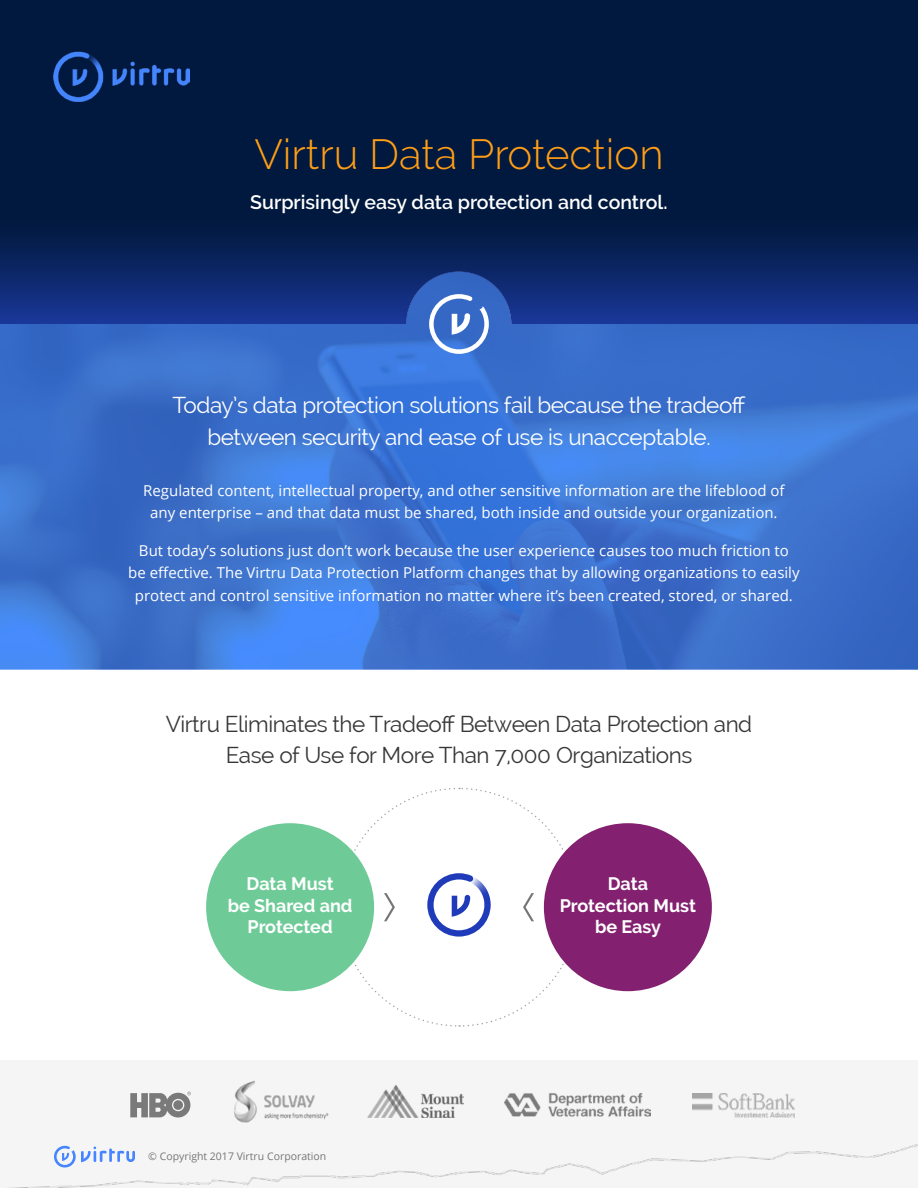
<style>
.page{position:relative;width:918px;height:1188px;background:#fff}
.page>*{position:absolute;margin:0;border:0;box-sizing:border-box;transform-origin:0 0}
.t1{font:300 42px "Raleway";color:#ff9e16}
.t2{font:22.5px/31.5px "Raleway";letter-spacing:-.02em;color:#fff;text-align:center}
.t3{font:22.5px/31.5px "Raleway";letter-spacing:-.02em;color:#373737;text-align:center}
.t4{font:600 19.5px "Raleway";color:#fff}
.t5{font:700 18px/21.6px "Raleway";color:#fff;text-align:center}
.t6{font:15px/22.5px "Open Sans";color:#fff;text-align:center}
.t7{font:10.5px "Open Sans";color:#767676}
</style>
<div class="page">
<img style="left:0;top:0;width:918px;height:271px">
<img style="left:53px;top:50px;width:136px;height:52px">
<div style="left:206px;top:823px;width:168px;height:168px;background:#6ecb98;border-radius:50%"></div>
<div style="left:544px;top:823px;width:168px;height:168px;background:#832170;border-radius:50%"></div>
<svg style="left:339px;top:787px;width:240px;height:240px"></svg>
<svg style="left:0;top:271px;width:918px;height:399px;background:#366ac5"></svg>
<svg style="left:429px;top:294px;width:60px;height:60px"></svg>
<div style="left:0;top:1060px;width:918px;height:128px;background:#f5f5f5"></div>
<img style="left:10px;top:1145px;width:908px;height:43px">
<svg style="left:54px;top:1146px;width:81px;height:22px"></svg>
<h1 class="t1" style="left:254px;top:129px;width:411px">Virtru Data Protection</h1>
<h3 class="t4" style="left:250px;top:191px;width:419px">Surprisingly easy data protection and control.</h3>
<h2 class="t2" style="left:173px;top:390px;width:575px">Today’s data protection solutions fail because the tradeoff between security and ease of use is unacceptable.</h2>
<p class="t6" style="left:143px;top:478px;width:643px">Regulated content, intellectual property, and other sensitive information are the lifeblood of any enterprise – and that data must be shared, both inside and outside your organization.</p>
<p class="t6" style="left:128px;top:538px;width:673px">But today’s solutions just don’t work because the user experience causes too much friction to be effective. The Virtru Data Protection Platform changes that by allowing organizations to easily protect and control sensitive information no matter where it’s been created, stored, or shared.</p>
<h2 class="t3" style="left:166px;top:708px;width:588px">Virtru Eliminates the Tradeoff Between Data Protection and<br>Ease of Use for More Than 7,000 Organizations</h2>
<p class="t5" style="left:228px;top:873px;width:126px">Data Must<br>be Shared and<br>Protected</p>
<p class="t5" style="left:560px;top:873px;width:138px">Data<br>Protection Must be Easy</p>
<p class="t7" style="left:148px;top:1149px;width:180px">© Copyright 2017 Virtru Corporation</p>
</div>
